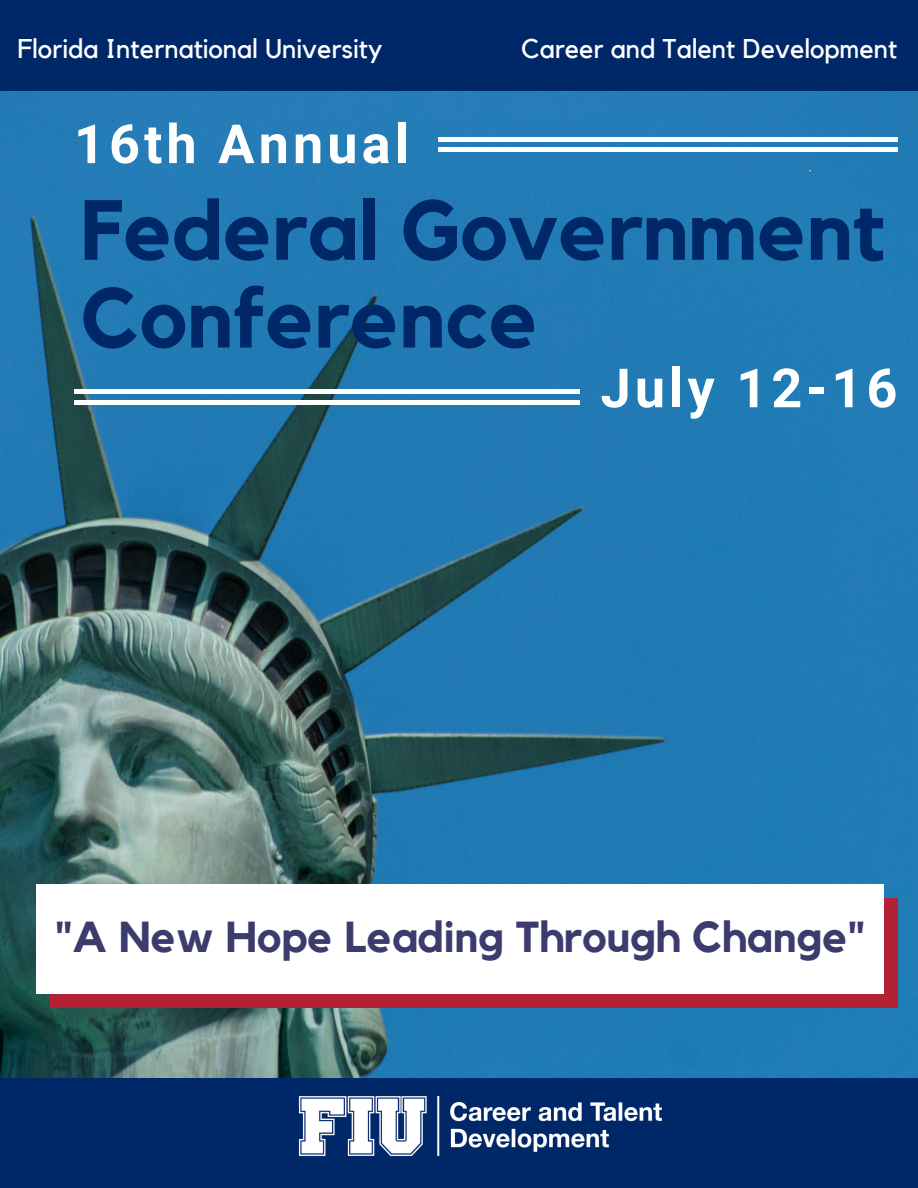
<style>
.page{position:relative;width:918px;height:1188px;background:#002868}
.page>*{position:absolute;margin:0;border:0;box-sizing:border-box;transform-origin:0 0}
.t1{font:700 84.15px/87.8px "Kollektif";color:#002868}
.t2{font:700 54px "Roboto";letter-spacing:.075em;color:#fff}
.t3{font:700 43.2px "Kollektif";color:#3c3b6e}
.t4{font:27px "Kollektif";color:#fff}
</style>
<div class="page">
<img style="left:0;top:92px;width:918px;height:985px">
<div style="left:50px;top:899px;width:847px;height:109px;background:#b22234"></div>
<div style="left:36px;top:884px;width:847px;height:109px;background:#fff"></div>
<img style="left:298px;top:1096px;width:364px;height:61px">
<div style="left:74px;top:400px;width:506px;height:5px;background:#fff"></div>
<div style="left:74px;top:389px;width:506px;height:5px;background:#fff"></div>
<div style="left:438px;top:147px;width:459px;height:5px;background:#fff"></div>
<div style="left:438px;top:137px;width:459px;height:5px;background:#fff"></div>
<p class="t4" style="left:18px;top:36px;width:366px">Florida International University</p>
<p class="t4" style="left:521px;top:36px;width:378px">Career and Talent Development</p>
<p class="t2" style="left:74px;top:113px;width:337px">16th Annual</p>
<p class="t1" style="left:81px;top:190px;width:806px">Federal Government<br>Conference</p>
<p class="t2" style="left:601px;top:357px;width:298px">July 12-16</p>
<p class="t3" style="left:55px;top:917px;width:811px">"A New Hope Leading Through Change"</p>
</div>
